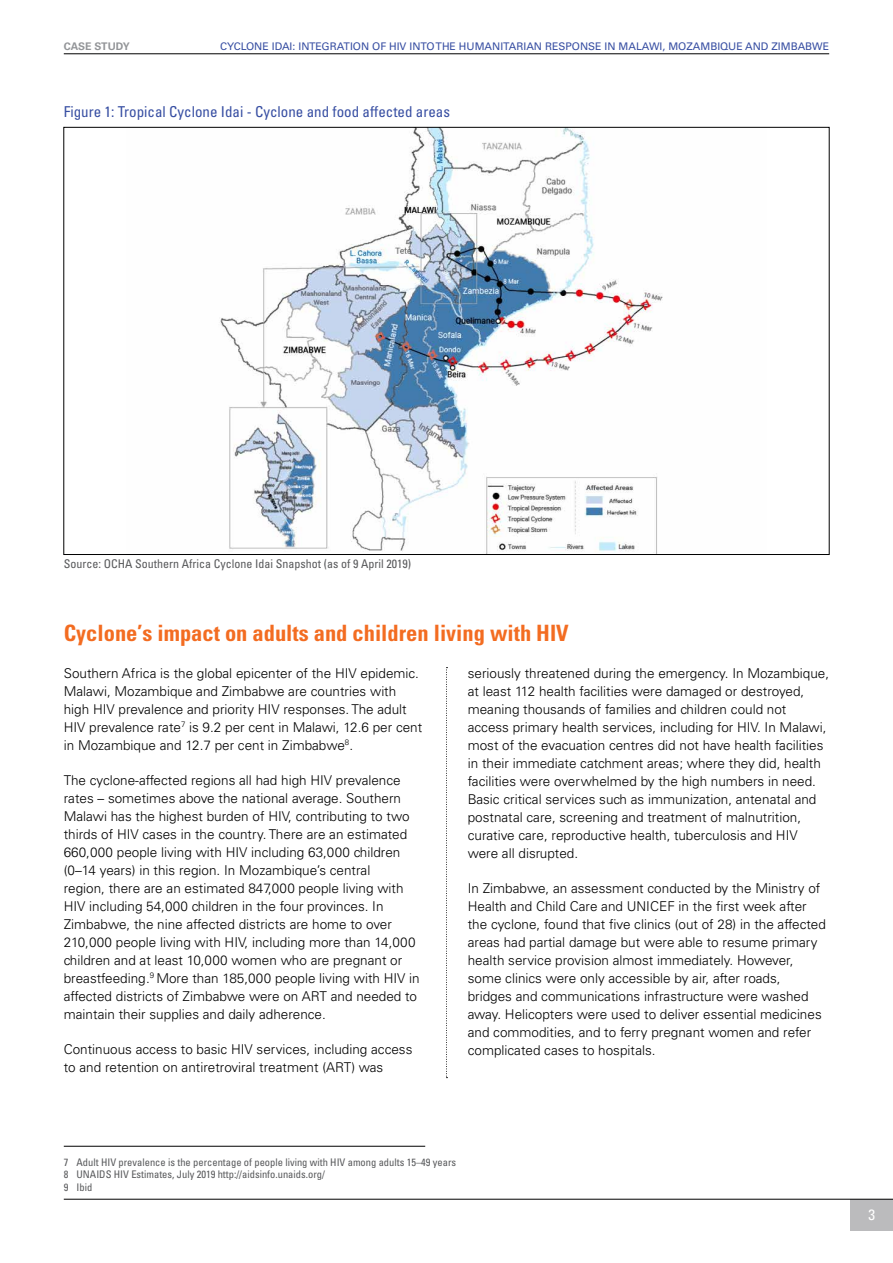
<style>
.page{position:relative;width:893px;height:1263px;background:#fff}
.page>*{position:absolute;margin:0;border:0;box-sizing:border-box;transform-origin:0 0}
.t1{font:700 condensed 22.5px "Univers LT Std";color:#f36c21}
.t2{font:condensed 15px "Univers LT Std";color:#374ea2}
.t3{font:condensed 15px "Univers LT Std";color:#fff}
.t4{font:300 13.5px/18px "Univers LT Std";color:#000}
.t5{font:condensed 12px "Univers LT Std";color:#58595b}
.t6{font:condensed 10.5px/12.6px "Univers LT Std";color:#58595b}
.t7{font:10.5px "Univers LT Std";color:#374ea2}
.t8{font:700 10.5px "Univers LT Std";color:#939598}
</style>
<div class="page">
<div style="left:850px;top:1199px;width:43px;height:31px;background:#bbbbbd"></div>
<hr style="left:64px;top:1199px;width:829px;height:1px;background:#000">
<hr style="left:64px;top:54px;width:765px;height:1px;background:#000">
<hr style="left:64px;top:1146px;width:361px;height:1px;background:#000">
<svg style="left:446px;top:667px;width:1px;height:411px"></svg>
<img style="left:220px;top:129px;width:443px;height:424px">
<p class="t8" style="left:64px;top:40px;width:67px">CASE STUDY</p>
<p class="t7" style="left:220px;top:40px;width:137px">CYCLONE IDAI: INTEGRATION</p>
<p class="t7" style="left:372px;top:40px;width:158px">OF HIV INTO THE H UMANITARIAN</p>
<p class="t7" style="left:545px;top:40px;width:82px">RESPONSE IN MALA</p>
<p class="t7" style="left:649px;top:40px;width:105px">WI, MOZAMBIQUE AND</p>
<p class="t7" style="left:771px;top:40px;width:58px">ZI MBABWE</p>
<p class="t2" style="left:64px;top:102px;width:388px">Figure 1: Tropical Cyclone Idai - Cyclone and food affected areas</p>
<p class="t5" style="left:64px;top:557px;width:349px">Source: OCHA Southern Africa Cyclone Idai Snapshot (as of 9 April 2019)</p>
<h1 class="t1" style="left:64px;top:620px;width:506px">Cyclone’s impact on adults and children living with HIV</h1>
<p class="t4" style="left:64px;top:664px;width:360px">Southern Africa is the global epicenter of the HIV epidemic.<br>Malawi, Mozambique and Zimbabwe are countries with high HIV prevalence and priority HIV responses. The adult HIV prevalence rate<sup>7</sup> is 9.2 per cent in Malawi, 12.6 per cent in Mozambique and 12.7 per cent in Zimbabwe<sup>8</sup>.</p>
<p class="t4" style="left:64px;top:771px;width:357px">The cyclone-affected regions all had high HIV prevalence rates – sometimes above the national average. Southern Malawi has the highest burden of HIV, contributing to two thirds of HIV cases in the country. There are an estimated 660,000 people living with HIV including 63,000 children (0–14 years) in this region. In Mozambique’s central<br>region, there are an estimated 847,000 people living with HIV including 54,000 children in the four provinces. In Zimbabwe, the nine affected districts are home to over 210,000 people living with HIV, including more than 14,000 children and at least 10,000 women who are pregnant or breastfeeding.<sup>9</sup> More than 185,000 people living with HIV in affected districts of Zimbabwe were on ART and needed to maintain their supplies and daily adherence.</p>
<p class="t4" style="left:64px;top:1040px;width:350px">Continuous access to basic HIV services, including access to and retention on antiretroviral treatment (ART) was</p>
<p class="t4" style="left:468px;top:664px;width:363px">seriously threatened during the emergency. In Mozambique, at least 112 health facilities were damaged or destroyed, meaning thousands of families and children could not access primary health services, including for HIV. In Malawi, most of the evacuation centres did not have health facilities in their immediate catchment areas; where they did, health facilities were overwhelmed by the high numbers in need.<br>Basic critical services such as immunization, antenatal and postnatal care, screening and treatment of malnutrition, curative care, reproductive health, tuberculosis and HIV were all disrupted.</p>
<p class="t4" style="left:468px;top:879px;width:360px">In Zimbabwe, an assessment conducted by the M inistry of Health and Child Care and UNICEF in the first week after the cyclone, found that five clinics (out of 28) in the affected areas had partial damage but were able to resume primary health service provision almost immediately. However, some clinics were only accessible by air, after roads, bridges and communications infrastructure were washed away. Helicopters were used to deliver essential medicines and commodities, and to ferry pregnant women and refer complicated cases to hospitals.</p>
<p class="t6" style="left:64px;top:1155px;width:394px">7 Adult HIV prevalence is the percentage of people living with HIV among adults 15–49 years<br>8 UNAIDS HIV Estimates, July 2019 http://aidsinfo.unaids.org/<br>9 Ibid</p>
<p class="t3" style="left:868px;top:1205px;width:8px">3</p>
</div>
